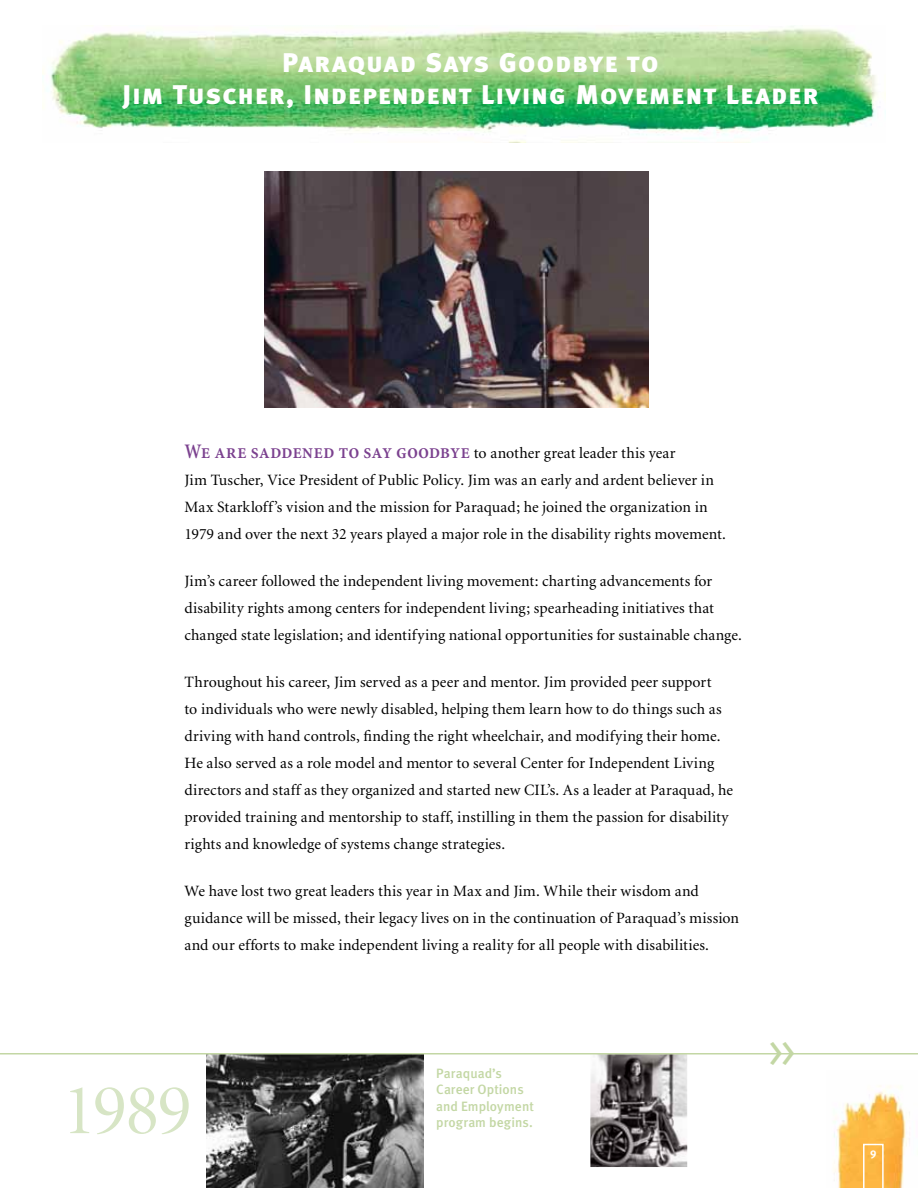
<style>
.page{position:relative;width:918px;height:1188px;background:#fff}
.page>*{position:absolute;margin:0;border:0;box-sizing:border-box;transform-origin:0 0}
.t1{font:72px "Minion Display";color:#d7e5c5}
.t2{font:45px "Meta Normal LF";color:#c3d7a4}
.t3{font:27px/32.4px "Meta Black LF Caps";letter-spacing:.05em;color:#fff;text-align:center}
.t4{font:15.75px/27px "Minion";letter-spacing:.005em;color:#000}
.t5{font:13.5px/16.5px "Meta Medium LF";letter-spacing:.005em;color:#c3d7a4}
.t6{font:11.25px "Meta Bold LF";color:#fff}
.s1{font-family:"Minion MM SC 485 465 14";font-size:21px;color:#7b418f}
</style>
<div class="page">
<img style="left:590px;top:1054px;width:97px;height:113px">
<img style="left:834px;top:1086px;width:73px;height:102px">
<img style="left:42px;top:26px;width:843px;height:116px">
<svg style="left:863px;top:1144px;width:21px;height:44px"></svg>
<img style="left:206px;top:1054px;width:218px;height:134px">
<img style="left:265px;top:171px;width:384px;height:237px">
<hr style="left:0;top:1053px;width:918px;height:1px;background:#c3d7a4">
<h3 class="t3" style="left:123px;top:46px;width:697px">Paraquad Says Goodbye to<br>Jim Tuscher, Independent Living Movement Leader</h3>
<p class="t4" style="left:184px;top:440px;width:543px"><span class="s1">We are saddened to say goodbye</span> to another great leader this year<br>Jim Tuscher, Vice President of Public Policy. Jim was an early and ardent believer in Max Starkloff’s vision and the mission for Paraquad; he joined the organization in 1979 and over the next 32 years played a major role in the disability rights movement.</p>
<p class="t4" style="left:184px;top:568px;width:559px">Jim’s career followed the independent living movement: charting advancements for disability rights among centers for independent living; spearheading initiatives that changed state legislation; and identifying national opportunities for sustainable change.</p>
<p class="t4" style="left:184px;top:669px;width:550px">Throughout his career, Jim served as a peer and mentor. Jim provided peer support<br>to individuals who were newly disabled, helping them learn how to do things such as driving with hand controls, finding the right wheelchair, and modifying their home.<br>He also served as a role model and mentor to several Center for Independent Living directors and staff as they organized and started new CIL’s. As a leader at Paraquad, he provided training and mentorship to staff, instilling in them the passion for disability rights and knowledge of systems change strategies.</p>
<p class="t4" style="left:184px;top:878px;width:556px">We have lost two great leaders this year in Max and Jim. While their wisdom and guidance will be missed, their legacy lives on in the continuation of Paraquad’s mission and our efforts to make independent living a reality for all people with disabilities.</p>
<h1 class="t1" style="left:62px;top:1075px;width:131px">1989</h1>
<p class="t5" style="left:436px;top:1065px;width:99px">Paraquad’s<br>Career Options and Employment</p>
<p class="t5" style="left:436px;top:1115px;width:98px">program begins.</p>
<h2 class="t2" style="left:768px;top:1026px;width:28px">&gt;&gt;</h2>
<p class="t6" style="left:870px;top:1147px;width:8px">9</p>
</div>
